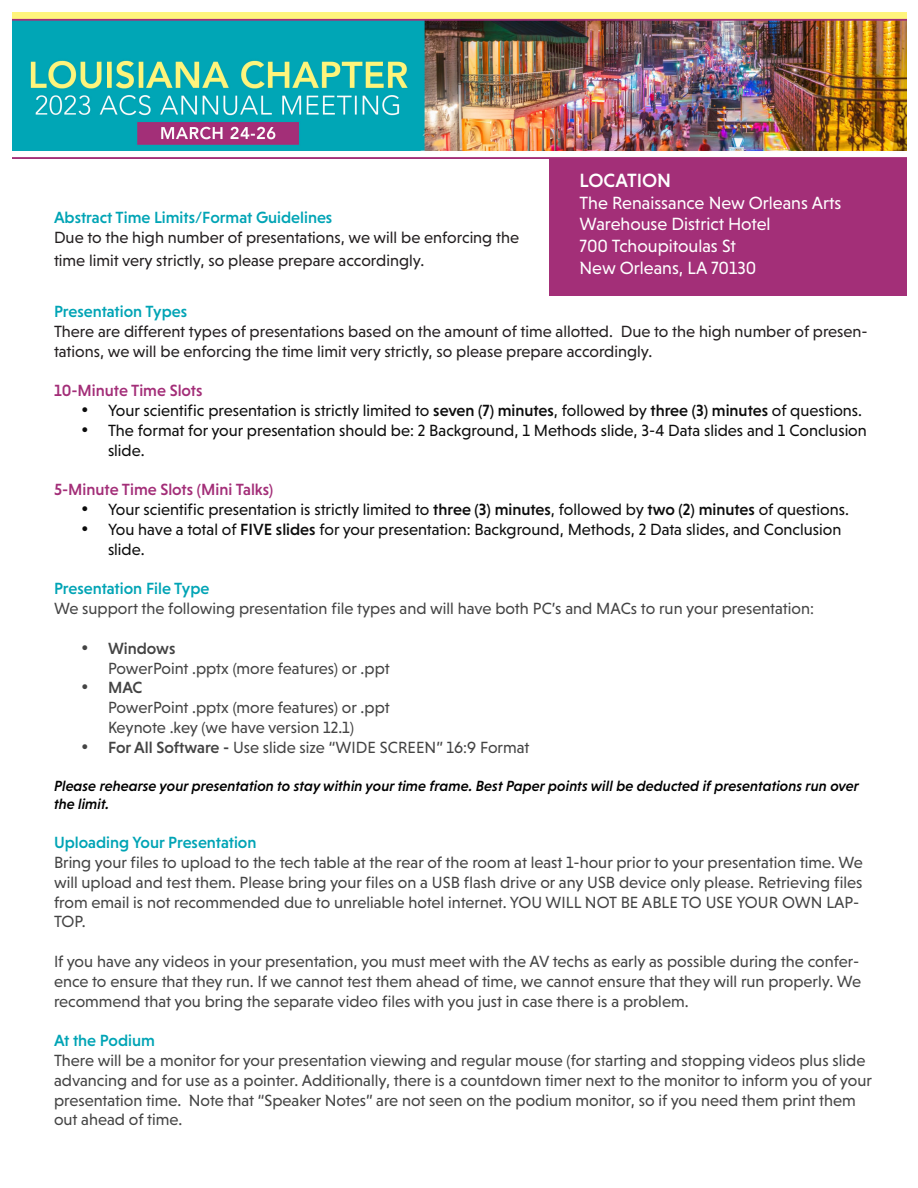
<style>
.page{position:relative;width:918px;height:1188px;background:#fff}
.page>*{position:absolute;margin:0;border:0;box-sizing:border-box;transform-origin:0 0}
.No_Spacing{font:500 19.5px "Niveau Grotesk";color:#fff}
.No_Spacing-2{font:18px/21.6px "Niveau Grotesk";color:#fff}
.List_Paragraph{font:16.5px/19.8px "Niveau Grotesk";color:#444}
.t1{font:16.5px/19.8px "Niveau Grotesk";color:#0d0d0d}
.No_Spacing-3{font:16.5px/19.8px "Niveau Grotesk";color:#231f20}
.No_Spacing-4{font:500 16.5px "Niveau Grotesk";color:#00a4b5}
.No_Spacing-5{font:500 16.5px "Niveau Grotesk";color:#a32e78}
.t2{font:500 16.5px "Niveau Grotesk";color:#444}
.t3{font:italic 500 15px/18px "Niveau Grotesk";color:#000}
.s1{font-weight:500;font-size:19.5px;color:#fff}
.s2{font-weight:500}
</style>
<div class="page">
<div style="left:549px;top:158px;width:357px;height:138px;background:#a32f78"></div>
<img style="left:13px;top:13px;width:893px;height:145px">
<p class="No_Spacing-4" style="left:54px;top:208px;width:280px">Abstract Time Limits/Format Guidelines</p>
<p class="No_Spacing-3" style="left:54px;top:225px;width:467px;line-height:23.4px">Due to the high number of presentations, we will be enforcing the time limit very strictly, so please prepare accordingly.<span class="s1">MEETING</span></p>
<p class="No_Spacing" style="left:580px;top:169px;width:93px">LOCATION</p>
<p class="No_Spacing-2" style="left:580px;top:192px;width:263px">The Renaissance New Orleans Arts<br>Warehouse District Hotel<br>700 Tchoupitoulas St<br>New Orleans, LA 70130</p>
<p class="No_Spacing-4" style="left:54px;top:302px;width:135px">Presentation Types</p>
<p class="No_Spacing-3" style="left:54px;top:321px;width:815px">There are different types of presentations based on the amount of time allotted. Due to the high number of presen&shy;tations, we will be enforcing the time limit very strictly, so please prepare accordingly.</p>
<p class="No_Spacing-5" style="left:54px;top:381px;width:150px">10-Minute Time Slots</p>
<p class="t1" style="left:81px;top:401px;width:783px">• Your scientific presentation is strictly limited to <span class="s2">seven (7) minutes</span>, followed by <span class="s2">three (3) minutes</span> of questions.</p>
<p class="t1" style="left:108px;top:420px;width:760px;text-indent:-27px">• The format for your presentation should be: 2 Background, 1 Methods slide, 3-4 Data slides and 1 Conclusion slide.</p>
<p class="No_Spacing-5" style="left:54px;top:480px;width:221px">5-Minute Time Slots (Mini Talks)</p>
<p class="t1" style="left:81px;top:500px;width:769px">• Your scientific presentation is strictly limited to <span class="s2">three (3) minutes</span>, followed by <span class="s2">two (2) minutes</span> of questions.</p>
<p class="t1" style="left:108px;top:519px;width:735px;text-indent:-27px">• You have a total of <span class="s2">FIVE slides</span> for your presentation: Background, Methods, 2 Data slides, and Conclusion slide.</p>
<p class="No_Spacing-4" style="left:54px;top:579px;width:157px">Presentation File Type</p>
<p class="List_Paragraph" style="left:54px;top:599px;width:762px">We support the following presentation file types and will have both PC’s and MACs to run your presentation:</p>
<p class="t2" style="left:81px;top:639px;width:96px">• Windows</p>
<p class="List_Paragraph" style="left:108px;top:658px;width:283px">PowerPoint .pptx (more features) or .ppt</p>
<p class="t2" style="left:81px;top:678px;width:63px">• MAC</p>
<p class="List_Paragraph" style="left:108px;top:698px;width:283px">PowerPoint .pptx (more features) or .ppt</p>
<p class="List_Paragraph" style="left:108px;top:717px;width:248px">Keynote .key (we have version 12.1)</p>
<p class="List_Paragraph" style="left:81px;top:737px;width:450px">• <span class="s2">For All Software -</span> Use slide size “WIDE SCREEN” 16:9 Format</p>
<p class="t3" style="left:54px;top:776px;width:807px">Please rehearse your presentation to stay within your time frame. Best Paper points will be deducted if presentations run over the limit.</p>
<p class="No_Spacing-4" style="left:54px;top:833px;width:204px">Uploading Your Presentation</p>
<p class="List_Paragraph" style="left:54px;top:852px;width:810px">Bring your files to upload to the tech table at the rear of the room at least 1-hour prior to your presentation time. We will upload and test them. Please bring your files on a USB flash drive or any USB device only please. Retrieving files from email is not recommended due to unreliable hotel internet. YOU WILL NOT BE ABLE TO USE YOUR OWN LAP-TOP.</p>
<p class="List_Paragraph" style="left:54px;top:951px;width:809px;text-align:justify">If you have any videos in your presentation, you must meet with the AV techs as early as possible during the confer&shy;ence to ensure that they run. If we cannot test them ahead of time, we cannot ensure that they will run properly. We recommend that you bring the separate video files with you just in case there is a problem.</p>
<p class="No_Spacing-4" style="left:54px;top:1031px;width:102px">At the Podium</p>
<p class="List_Paragraph" style="left:54px;top:1050px;width:820px">There will be a monitor for your presentation viewing and regular mouse (for starting and stopping videos plus slide advancing and for use as a pointer. Additionally, there is a countdown timer next to the monitor to inform you of your presentation time. Note that “Speaker Notes” are not seen on the podium monitor, so if you need them print them out ahead of time.</p>
</div>
